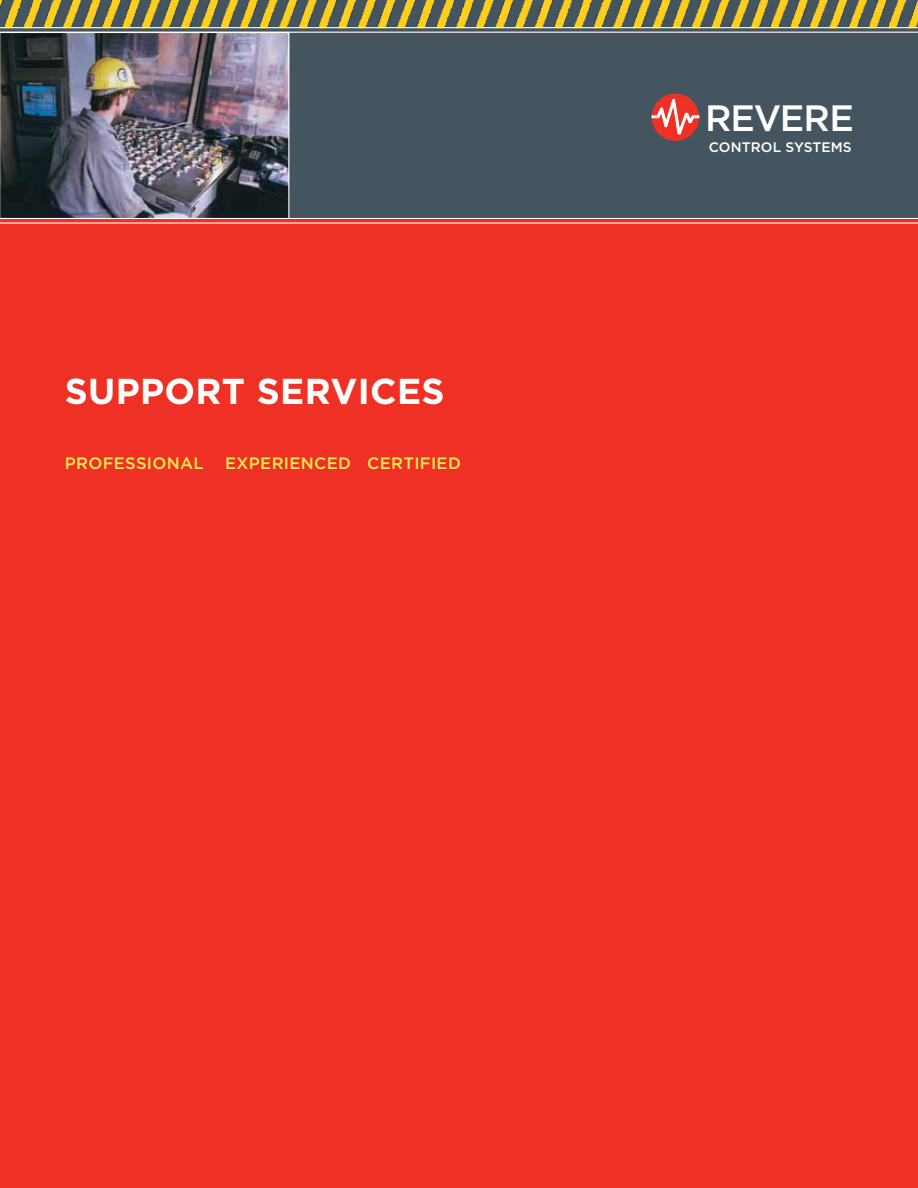
<style>
.page{position:relative;width:918px;height:1188px;background:#fff}
.page>*{position:absolute;margin:0;border:0;box-sizing:border-box;transform-origin:0 0}
.t1{font:500 36.6px "Gotham";letter-spacing:-.03em;color:#fff}
.t2{font:700 36px "Gotham";letter-spacing:.01em;color:#fff}
.t3{font:500 16.5px "Gotham";letter-spacing:.02em;color:#ffea53}
.t4{font:500 13.8px "Gotham";letter-spacing:.01em;color:#fff}
</style>
<div class="page">
<div style="left:0;top:219px;width:918px;height:969px;background:#ee3124"></div>
<div style="left:0;top:0;width:918px;height:219px;background:#455560"></div>
<div style="left:652px;top:94px;width:47px;height:47px;background:#ee3124;border-radius:50%"></div>
<svg style="left:652px;top:99px;width:47px;height:35px"></svg>
<img style="left:0;top:0;width:918px;height:29px">
<hr style="left:0;top:218px;width:918px;height:1px;background:#fff">
<hr style="left:0;top:222px;width:918px;height:2px;background:#fff">
<img style="left:2px;top:34px;width:285px;height:183px">
<div style="left:0;top:32px;width:289px;height:187px;border:1px solid #fff"></div>
<hr style="left:0;top:32px;width:918px;height:1px;background:#fff">
<hr style="left:0;top:27px;width:918px;height:1px;background:#fff">
<h2 class="t2" style="left:65px;top:367px;width:376px">SUPPORT SERVICES</h2>
<p class="t3" style="left:65px;top:453px;width:61px">PROFESS</p>
<p class="t3" style="left:147px;top:453px;width:56px">IONAL</p>
<p class="t3" style="left:225px;top:453px;width:36px">EXPER</p>
<p class="t3" style="left:284px;top:453px;width:19px">IENCE</p>
<p class="t3" style="left:338px;top:453px;width:54px">D CERT</p>
<p class="t3" style="left:414px;top:453px;width:48px">IFIED</p>
<h1 class="t1" style="left:705px;top:97px;width:150px">REVERE</h1>
<p class="t4" style="left:709px;top:138px;width:144px">CONTROL SYSTEMS</p>
</div>
